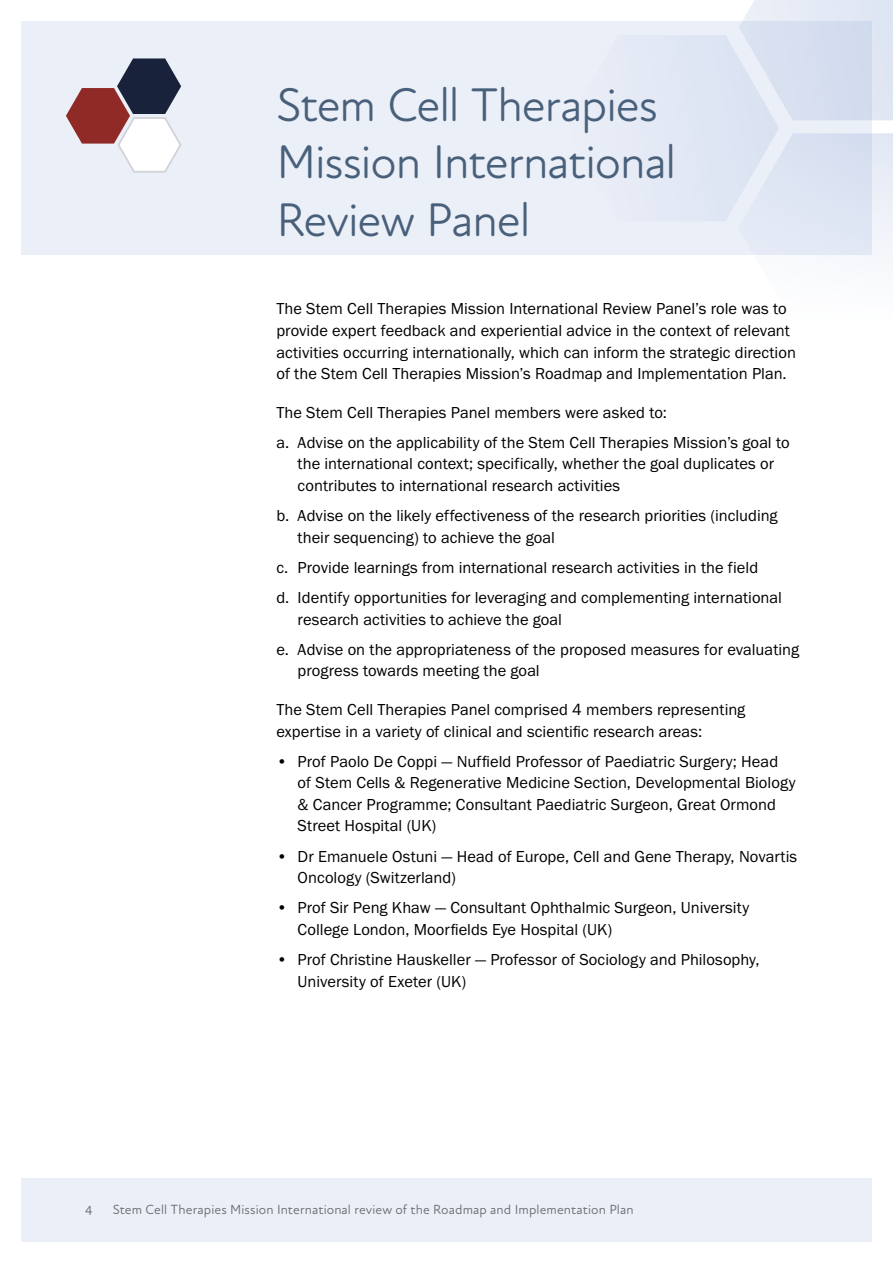
<style>
.page{position:relative;width:893px;height:1263px;background:#fff}
.page>*{position:absolute;margin:0;border:0;box-sizing:border-box;transform-origin:0 0}
.Heading_1{font:48px/57.6px "Atten Round New";letter-spacing:-.02em;color:#49607b}
.Bullet{font:16.5px/21.6px "Franklin Gothic URW Boo";color:#000}
.NumberList{font:16.5px/21.6px "Franklin Gothic URW Boo";color:#000}
.NormalBeforeBullet{font:16.5px/21.6px "Franklin Gothic URW Boo";color:#000}
.t1{font:13.5px "Atten Round New";letter-spacing:.01em;color:#6d6e71}
</style>
<div class="page">
<div style="left:21px;top:21px;width:851px;height:234px;background:#ebeff8"></div>
<svg style="left:66px;top:58px;width:116px;height:115px"></svg>
<svg style="left:673px;top:0;width:220px;height:257px"></svg>
<div style="left:21px;top:1178px;width:851px;height:64px;background:#ebeff8"></div>
<h1 class="Heading_1" style="left:276px;top:77px;width:401px">Stem Cell Therapies<br>Mission International<br>Review Panel</h1>
<p class="Bullet" style="left:276px;top:298px;width:521px">The Stem Cell Therapies Mission International Review Panel’s role was to provide expert feedback and experiential advice in the context of relevant activities occurring internationally, which can inform the strategic direction of the Stem Cell Therapies Mission’s Roadmap and Implementation Plan.</p>
<p class="NormalBeforeBullet" style="left:276px;top:401px;width:392px">The Stem Cell Therapies Panel members were asked to:</p>
<p class="NumberList" style="left:298px;top:431px;width:493px;text-indent:-21px">a. Advise on the applicability of the Stem Cell Therapies Mission’s goal to the international context; specifically, whether the goal duplicates or contributes to international research activities</p>
<p class="NumberList" style="left:298px;top:505px;width:482px;text-indent:-21px">b. Advise on the likely effectiveness of the research priorities (including their sequencing) to achieve the goal</p>
<p class="NumberList" style="left:276px;top:556px;width:483px">c. Provide learnings from international research activities in the field</p>
<p class="NumberList" style="left:298px;top:586px;width:486px;text-indent:-21px">d. Identify opportunities for leveraging and complementing international research activities to achieve the goal</p>
<p class="NumberList" style="left:298px;top:638px;width:503px;text-indent:-21px">e. Advise on the appropriateness of the proposed measures for evaluating progress towards meeting the goal</p>
<p class="NormalBeforeBullet" style="left:276px;top:698px;width:470px">The Stem Cell Therapies Panel comprised 4 members representing expertise in a variety of clinical and scientific research areas:</p>
<p class="Bullet" style="left:298px;top:750px;width:499px;text-indent:-21px">• Prof Paolo De Coppi — Nuffield Professor of Paediatric Surgery; Head of Stem Cells &amp; Regenerative Medicine Section, Developmental Biology &amp; Cancer Programme; Consultant Paediatric Surgeon, Great Ormond Street Hospital (UK)</p>
<p class="Bullet" style="left:298px;top:845px;width:501px;text-indent:-21px">• Dr Emanuele Ostuni — Head of Europe, Cell and Gene Therapy, Novartis<br>Oncology (Switzerland)</p>
<p class="Bullet" style="left:298px;top:897px;width:453px;text-indent:-21px">• Prof Sir Peng Khaw — Consultant Ophthalmic Surgeon, University<br>College London, Moorfields Eye Hospital (UK)</p>
<p class="Bullet" style="left:298px;top:948px;width:463px;text-indent:-21px">• Prof Christine Hauskeller — Professor of Sociology and Philosophy,<br>University of Exeter (UK)</p>
<p class="t1" style="left:85px;top:1202px;width:9px">4</p>
<p class="t1" style="left:113px;top:1201px;width:522px">Stem Cell Therapies Mission International review of the Roadmap and Implementation Plan</p>
</div>
